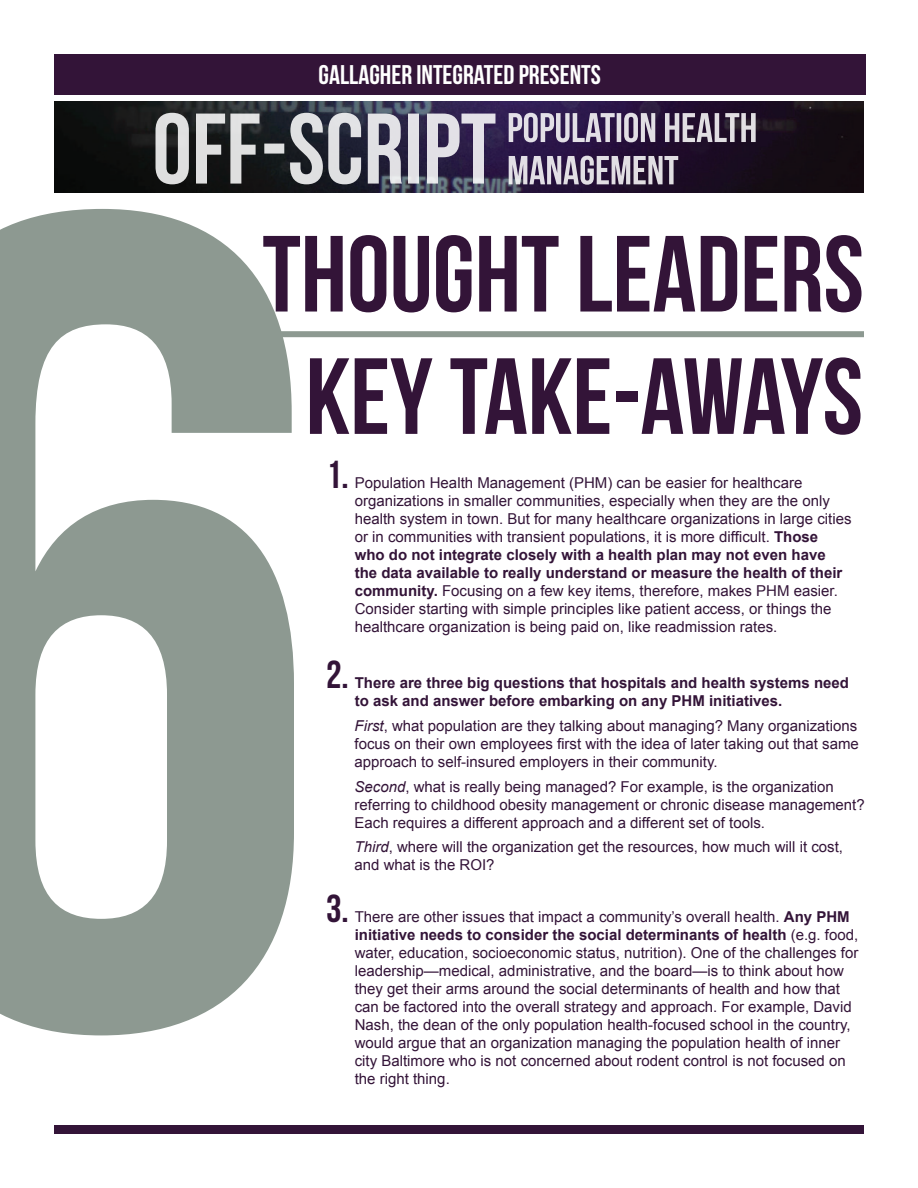
<style>
.page{position:relative;width:918px;height:1188px;background:#fff}
.page>*{position:absolute;margin:0;border:0;box-sizing:border-box;transform-origin:0 0}
.t1{font:108px "Bebas Neue";color:#331438}
.t2{font:39px "Bebas Neue";color:#331438}
.t3{font:27px "Bebas Neue";color:#fff}
.t4{font:15px/18px "Arial";color:#331438}
.t5{font:700 15px/18px "Arial";color:#331438}
.s1{font-weight:700}
.s2{font-style:italic}
</style>
<div class="page">
<img style="left:54px;top:102px;width:810px;height:91px">
<div style="left:54px;top:1125px;width:810px;height:9px;background:#331438"></div>
<svg style="left:0;top:209px;width:294px;height:826px;fill:#8d9991"></svg>
<div style="left:54px;top:54px;width:812px;height:40px;background:#331438"></div>
<div style="left:230px;top:331px;width:634px;height:6px;background:#8d9991"></div>
<svg style="left:156px;top:113px;width:339px;height:71px;background:#7b7b84"></svg>
<svg style="left:509px;top:113px;width:247px;height:29px;background:#877c92"></svg>
<svg style="left:509px;top:156px;width:169px;height:29px;background:#8e8497"></svg>
<h3 class="t3" style="left:319px;top:60px;width:284px">GALLAGHER INTEGRATED PRESENTS</h3>
<h1 class="t1" style="left:262px;top:215px;width:603px">THOUGHT LEADERS</h1>
<h1 class="t1" style="left:306px;top:337px;width:559px">KEY TAKE-AWAYS</h1>
<h2 class="t2" style="left:326px;top:453px;width:24px">1.</h2>
<p class="t4" style="left:355px;top:474px;width:498px">Population Health Management (PHM) can be easier for healthcare organizations in smaller communities, especially when they are the only health system in town. But for many healthcare organizations in large cities or in communities with transient populations, it is more difficult. <span class="s1">Those who do not integrate closely with a health plan may not even have the data available to really understand or measure the health of their community.</span> Focusing on a few key items, therefore, makes PHM easier.<br>Consider starting with simple principles like patient access, or things the healthcare organization is being paid on, like readmission rates.</p>
<h2 class="t2" style="left:326px;top:653px;width:24px">2.</h2>
<p class="t5" style="left:355px;top:674px;width:496px">There are three big questions that hospitals and health systems need to ask and answer before embarking on any PHM initiatives.</p>
<p class="t4" style="left:355px;top:717px;width:506px;text-align:justify"><span class="s2">First</span>, what population are they talking about managing? Many organizations focus on their own employees first with the idea of later taking out that same approach to self-insured employers in their community.</p>
<p class="t4" style="left:355px;top:777px;width:512px"><span class="s2">Second</span>, what is really being managed? For example, is the organization referring to childhood obesity management or chronic disease management?<br>Each requires a different approach and a different set of tools.</p>
<p class="t4" style="left:355px;top:838px;width:490px"><span class="s2">Third</span>, where will the organization get the resources, how much will it cost, and what is the ROI?</p>
<h2 class="t2" style="left:326px;top:887px;width:24px">3.</h2>
<p class="t4" style="left:355px;top:908px;width:505px">There are other issues that impact a community’s overall health. <span class="s1">Any PHM initiative needs to consider the social determinants of health</span> (e.g. food, water, education, socioeconomic status, nutrition). One of the challenges for leadership—medical, administrative, and the board—is to think about how they get their arms around the social determinants of health and how that can be factored into the overall strategy and approach. For example, David Nash, the dean of the only population health-focused school in the country, would argue that an organization managing the population health of inner city Baltimore who is not concerned about rodent control is not focused on the right thing.</p>
</div>
